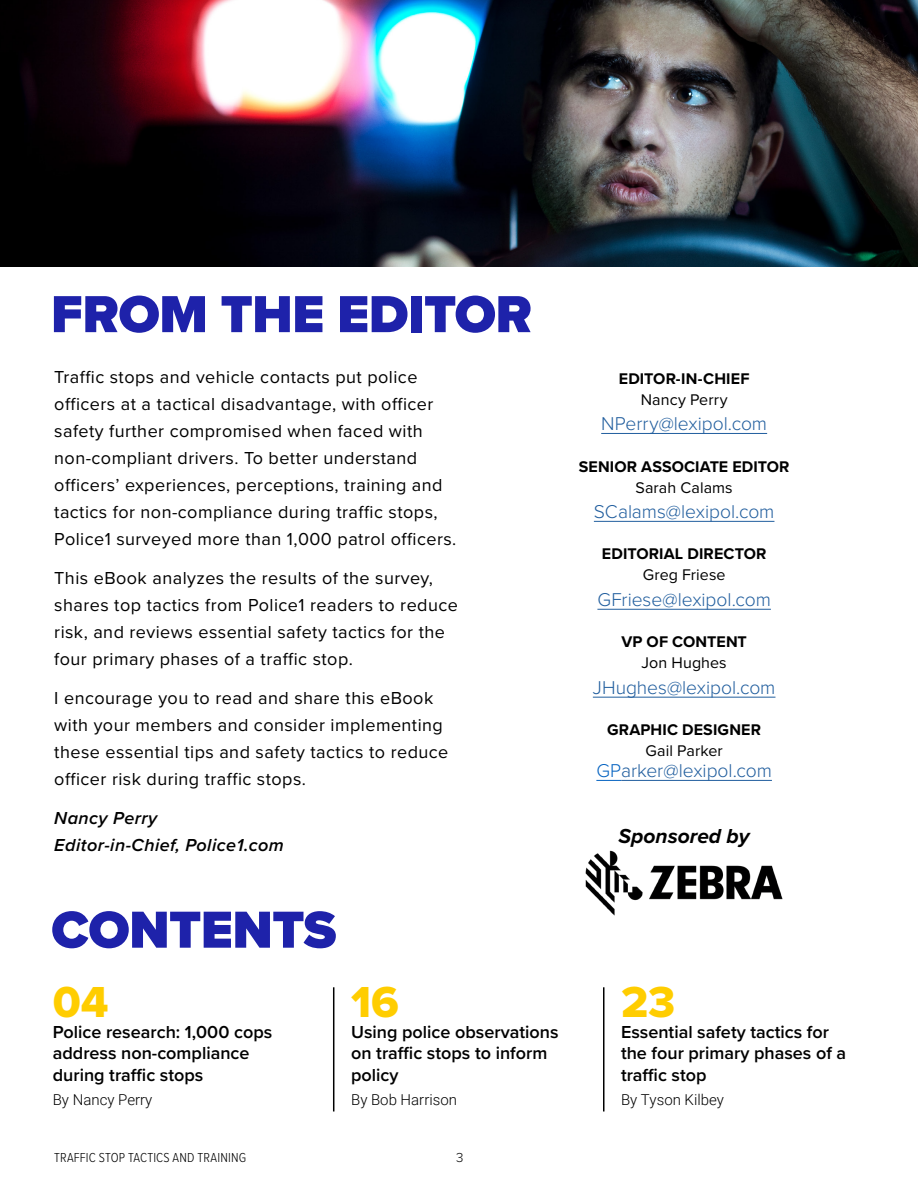
<style>
.page{position:relative;width:918px;height:1188px;background:#fff}
.page>*{position:absolute;margin:0;border:0;box-sizing:border-box;transform-origin:0 0}
.t1{font:900 54px "Proxima Nova";letter-spacing:-.01em;color:#1e22aa}
.t2{font:45px "Proxima Nova Extrabld";color:#ffcd00}
.t3{font:italic 700 21px "Proxima Nova";color:#000}
.t4{font:300 19.2px "Proxima Nova";letter-spacing:-.005em;color:#215e9e}
.t5{font:18px/27px "Proxima Nova";letter-spacing:.025em;color:#000}
.t6{font:600 18px/21.3px "Proxima Nova";color:#000}
.t7{font:italic 600 18px/27px "Proxima Nova";letter-spacing:.025em;color:#000}
.t8{font:700 16.05px "Proxima Nova";letter-spacing:.01em;color:#000}
.t9{font:16.05px "Proxima Nova";letter-spacing:.005em;color:#000}
.t10{font:300 15px "Roboto";color:#000}
.t11{font:300 13.5px "Proxima Nova Cond";letter-spacing:.01em;color:#000}
.t12{font:300 13.5px "Proxima Nova";color:#000}
.s1{color:#0563c1}
</style>
<div class="page">
<img style="left:0;top:0;width:918px;height:267px">
<img style="left:585px;top:850px;width:198px;height:66px">
<hr style="left:333px;top:987px;width:1px;height:125px;background:#000">
<hr style="left:603px;top:987px;width:1px;height:125px;background:#000">
<hr style="left:601px;top:433px;width:166px;height:1px;background:#215e9e">
<hr style="left:594px;top:521px;width:180px;height:1px;background:#215e9e">
<hr style="left:597px;top:609px;width:174px;height:1px;background:#215e9e">
<hr style="left:593px;top:697px;width:182px;height:1px;background:#215e9e">
<svg style="left:596px;top:780px;width:25px;height:1px"></svg>
<hr style="left:621px;top:780px;width:151px;height:1px;background:#215e9e">
<h1 class="t1" style="left:51px;top:274px;width:483px">FROM THE EDITOR</h1>
<p class="t5" style="left:54px;top:362px;width:404px">Traffic stops and vehicle contacts put police officers at a tactical disadvantage, with officer safety further compromised when faced with non-compliant drivers. To better understand officers’ experiences, perceptions, training and tactics for non-compliance during traffic stops, Police1 surveyed more than 1,000 patrol officers.</p>
<p class="t5" style="left:54px;top:563px;width:405px">This eBook analyzes the results of the survey, shares top tactics from Police1 readers to reduce risk, and reviews essential safety tactics for the four primary phases of a traffic stop.</p>
<p class="t5" style="left:54px;top:683px;width:396px">I encourage you to read and share this eBook with your members and consider implementing these essential tips and safety tactics to reduce officer risk during traffic stops.</p>
<p class="t7" style="left:54px;top:804px;width:231px">Nancy Perry<br>Editor-in-Chief, Police1.com</p>
<p class="t8" style="left:619px;top:366px;width:132px">EDITOR-IN-CHIEF</p>
<p class="t9" style="left:641px;top:387px;width:88px">Nancy Perry</p>
<p class="t4" style="left:601px;top:410px;width:167px">NPerry@lexipol.com</p>
<p class="t8" style="left:579px;top:454px;width:212px">SENIOR ASSOCIATE EDITOR</p>
<p class="t9" style="left:636px;top:475px;width:99px">Sarah Calams</p>
<p class="t4" style="left:594px;top:497px;width:182px">SCalams@lexipol.com</p>
<p class="t8" style="left:602px;top:542px;width:166px">EDITORIAL DIRECTOR</p>
<p class="t9" style="left:643px;top:563px;width:84px">Greg Friese</p>
<p class="t4" style="left:597px;top:585px;width:175px">GFriese@lexipol.com</p>
<p class="t8" style="left:621px;top:630px;width:127px">VP OF CONTENT</p>
<p class="t9" style="left:642px;top:651px;width:87px">Jon Hughes</p>
<p class="t4" style="left:593px;top:673px;width:184px">JHughes@lexipol.com</p>
<p class="t8" style="left:607px;top:718px;width:156px">GRAPHIC DESIGNER</p>
<p class="t9" style="left:646px;top:739px;width:79px">Gail Parker</p>
<p class="t4" style="left:596px;top:757px;width:177px"><span class="s1">GP</span>arker@lexipol.com</p>
<p class="t3" style="left:619px;top:820px;width:133px">Sponsored by</p>
<h1 class="t1" style="left:51px;top:889px;width:287px">CONTENTS</h1>
<h2 class="t2" style="left:53px;top:969px;width:57px">04</h2>
<p class="t6" style="left:53px;top:1021px;width:221px">Police research: 1,000 cops address non-compliance during traffic stops</p>
<p class="t10" style="left:53px;top:1089px;width:101px">By Nancy Perry</p>
<h2 class="t2" style="left:351px;top:969px;width:49px">16</h2>
<p class="t6" style="left:351px;top:1021px;width:209px">Using police observations on traffic stops to inform policy</p>
<p class="t10" style="left:351px;top:1089px;width:107px">By Bob Harrison</p>
<p class="t11" style="left:54px;top:1148px;width:194px">TRAFFIC STOP TACTICS AND TRAINING</p>
<p class="t12" style="left:456px;top:1147px;width:9px">3</p>
<h2 class="t2" style="left:621px;top:969px;width:56px">23</h2>
<p class="t6" style="left:621px;top:1021px;width:227px">Essential safety tactics for the four primary phases of a traffic stop</p>
<p class="t10" style="left:621px;top:1089px;width:105px">By Tyson Kilbey</p>
</div>
